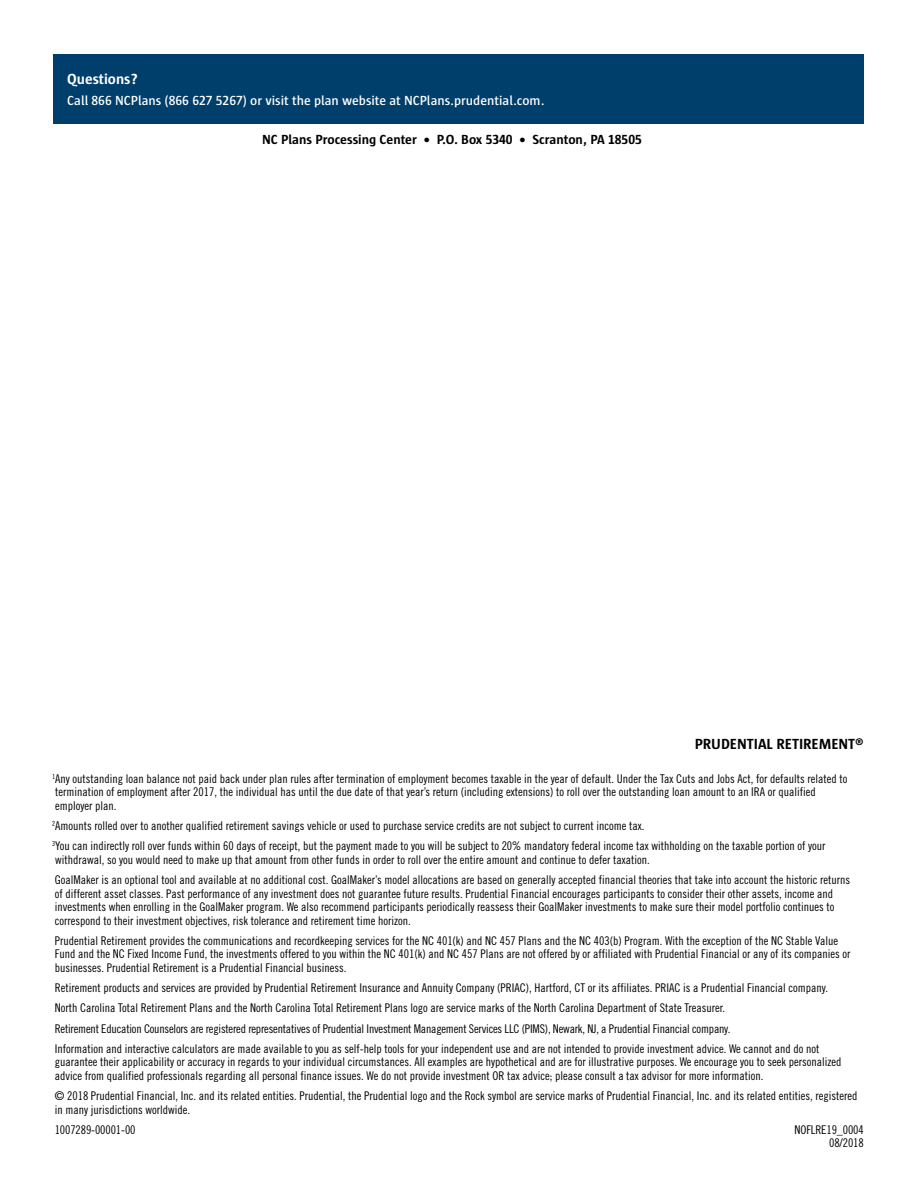
<style>
.page{position:relative;width:918px;height:1188px;background:#fff}
.page>*{position:absolute;margin:0;border:0;box-sizing:border-box;transform-origin:0 0}
.t1{font:700 15px "Sun";color:#000}
.t2{font:700 15px "Sun";color:#fff}
.t3{font:600 13.5px "Sun";color:#fff}
.t4{font:700 13.5px "Sun";color:#000}
.t5{font:12px/13.5px "Trade Gothic LT Std Cn 18";color:#000}
</style>
<div class="page">
<div style="left:54px;top:54px;width:810px;height:69px;background:#003e6b"></div>
<p class="t2" style="left:67px;top:70px;width:72px">Questions?</p>
<p class="t3" style="left:67px;top:94px;width:479px">Call 866 NCPlans (866 627 5267) or visit the plan website at NCPlans.prudential.com.</p>
<p class="t4" style="left:262px;top:132px;width:170px">NC Plans Processing Center •</p>
<p class="t4" style="left:437px;top:132px;width:91px">P.O. Box 5340 •</p>
<p class="t4" style="left:532px;top:132px;width:111px">Scranton, PA 18505</p>
<p class="t1" style="left:695px;top:736px;width:170px">PRUDENTIAL RETIREMENT®</p>
<p class="t5" style="left:52px;top:772px;width:797px"><sup>1</sup>Any outstanding loan balance not paid back under plan rules after termination of employment becomes taxable in the year of default. Under the Tax Cuts and Jobs Act, for defaults related to termination of employment after 2017, the individual has until the due date of that year’s return (including extensions) to roll over the outstanding loan amount to an IRA or qualified employer plan.</p>
<p class="t5" style="left:52px;top:816px;width:775px;line-height:20.2px"><sup>2</sup>Amounts rolled over to another qualified retirement savings vehicle or used to purchase service credits are not subject to current income tax.<br><sup>3</sup>You can indirectly roll over funds within 60 days of receipt, but the payment made to you will be subject to 20% mandatory federal income tax withholding on the taxable portion of your</p>
<p class="t5" style="left:55px;top:853px;width:596px">withdrawal, so you would need to make up that amount from other funds in order to roll over the entire amount and continue to defer taxation.</p>
<p class="t5" style="left:55px;top:873px;width:797px">GoalMaker is an optional tool and available at no additional cost. GoalMaker’s model allocations are based on generally accepted financial theories that take into account the historic returns of different asset classes. Past performance of any investment does not guarantee future results. Prudential Financial encourages participants to consider their other assets, income and investments when enrolling in the GoalMaker program. We also recommend participants periodically reassess their GoalMaker investments to make sure their model portfolio continues to correspond to their investment objectives, risk tolerance and retirement time horizon.</p>
<p class="t5" style="left:55px;top:934px;width:797px">Prudential Retirement provides the communications and recordkeeping services for the NC 401(k) and NC 457 Plans and the NC 403(b) Program. With the exception of the NC Stable Value<br>Fund and the NC Fixed Income Fund, the investments offered to you within the NC 401(k) and NC 457 Plans are not offered by or affiliated with Prudential Financial or any of its companies or businesses. Prudential Retirement is a Prudential Financial business.</p>
<p class="t5" style="left:55px;top:981px;width:775px">Retirement products and services are provided by Prudential Retirement Insurance and Annuity Company (PRIAC), Hartford, CT or its affiliates. PRIAC is a Prudential Financial company.</p>
<p class="t5" style="left:55px;top:1001px;width:672px">North Carolina Total Retirement Plans and the North Carolina Total Retirement Plans logo are service marks of the North Carolina Department of State Treasurer.</p>
<p class="t5" style="left:55px;top:1021px;width:677px">Retirement Education Counselors are registered representatives of Prudential Investment Management Services LLC (PIMS), Newark, NJ, a Prudential Financial company.</p>
<p class="t5" style="left:55px;top:1042px;width:788px">Information and interactive calculators are made available to you as self-help tools for your independent use and are not intended to provide investment advice. We cannot and do not guarantee their applicability or accuracy in regards to your individual circumstances. All examples are hypothetical and are for illustrative purposes. We encourage you to seek personalized advice from qualified professionals regarding all personal finance issues. We do not provide investment OR tax advice; please consult a tax advisor for more information.</p>
<p class="t5" style="left:55px;top:1089px;width:804px">© 2018 Prudential Financial, Inc. and its related entities. Prudential, the Prudential logo and the Rock symbol are service marks of Prudential Financial, Inc. and its related entities, registered in many jurisdictions worldwide.</p>
<p class="t5" style="left:55px;top:1123px;width:82px">1007289-00001-00</p>
<p class="t5" style="left:795px;top:1123px;width:71px">NOFLRE19_0004</p>
<p class="t5" style="left:829px;top:1136px;width:36px">08/2018</p>
</div>
